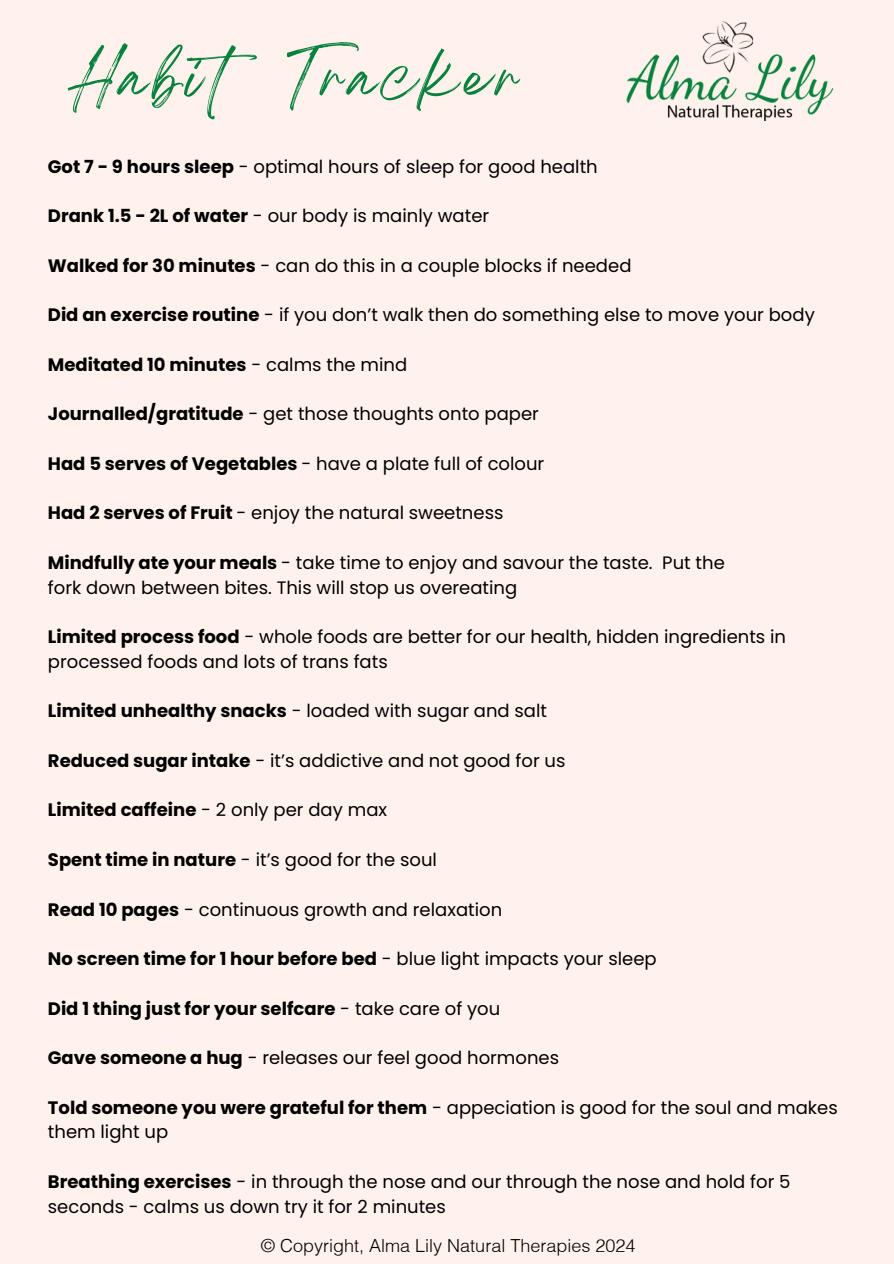
<style>
.page{position:relative;width:894px;height:1264px;background:#fff}
.page>*{position:absolute;margin:0;border:0;box-sizing:border-box;transform-origin:0 0}
.t1{font:49.95px "Breathing";letter-spacing:.13em;color:#07813d}
.t2{font:18px/24.8px "Poppins";color:#000}
.t3{font:700 18px "Poppins";color:#000}
.t4{font:300 18px "Helvetica";color:#000}
.s1{font-weight:700}
.s2{font-weight:400}
</style>
<div class="page">
<div style="left:0;top:0;width:893px;height:1263px;background:#fff2ed"></div>
<img style="left:626px;top:21px;width:208px;height:100px">
<p class="t1" style="left:69px;top:62px;width:451px">HabitTracker</p>
<p class="t2" style="left:48px;top:154px;width:551px"><span class="s1">Got 7 - 9 hours sleep</span> - optimal hours of sleep for good health</p>
<p class="t2" style="left:48px;top:203px;width:442px"><span class="s1">Drank 1.5 - 2L of water</span> - our body is mainly water</p>
<p class="t2" style="left:48px;top:253px;width:585px"><span class="s1">Walked for 30 minutes</span> - can do this in a couple blocks if needed</p>
<p class="t2" style="left:48px;top:302px;width:768px"><span class="s1">Did an exercise routine</span> - if you don’t walk then do something else to move your body</p>
<p class="t3" style="left:48px;top:352px;width:360px">Meditated 10 minutes <span class="s2">- calms the mind</span></p>
<p class="t2" style="left:48px;top:401px;width:492px"><span class="s1">Journalled/gratitude</span> - get those thoughts onto paper</p>
<p class="t2" style="left:48px;top:451px;width:498px"><span class="s1">Had 5 serves of Vegetables</span> - have a plate full of colour</p>
<p class="t2" style="left:48px;top:500px;width:457px"><span class="s1">Had 2 serves of Fruit</span> - enjoy the natural sweetness</p>
<p class="t2" style="left:48px;top:550px;width:678px"><span class="s1">Mindfully ate your meals</span> - take time to enjoy and savour the taste. Put the</p>
<p class="t2" style="left:48px;top:575px;width:470px">fork down between bites. This will stop us overeating</p>
<p class="t2" style="left:48px;top:624px;width:739px"><span class="s1">Limited process food</span> - whole foods are better for our health, hidden ingredients in processed foods and lots of trans fats</p>
<p class="t2" style="left:48px;top:698px;width:500px"><span class="s1">Limited unhealthy snacks</span> - loaded with sugar and salt</p>
<p class="t2" style="left:48px;top:748px;width:519px"><span class="s1">Reduced sugar intake</span> - it’s addictive and not good for us</p>
<p class="t3" style="left:48px;top:797px;width:340px">Limited caffeine <span class="s2">- 2 only per day max</span></p>
<p class="t2" style="left:48px;top:847px;width:390px"><span class="s1">Spent time in nature</span> - it’s good for the soul</p>
<p class="t2" style="left:48px;top:896px;width:455px"><span class="s1">Read 10 pages</span> - continuous growth and relaxation</p>
<p class="t3" style="left:48px;top:946px;width:610px">No screen time for 1 hour before bed <span class="s2">- blue light impacts your sleep</span></p>
<p class="t3" style="left:48px;top:995px;width:454px">Did 1 thing just for your selfcare <span class="s2">- take care of you</span></p>
<p class="t2" style="left:48px;top:1045px;width:512px"><span class="s1">Gave someone a hug</span> - releases our feel good hormones</p>
<p class="t2" style="left:48px;top:1094px;width:791px"><span class="s1">Told someone you were grateful for them</span> - appeciation is good for the soul and makes them light up</p>
<p class="t2" style="left:48px;top:1169px;width:744px"><span class="s1">Breathing exercises</span> - in through the nose and our through the nose and hold for 5 seconds - calms us down try it for 2 minutes</p>
<p class="t4" style="left:260px;top:1238px;width:376px">© Copyright, Alma Lily Natural Therapies 2024</p>
</div>
